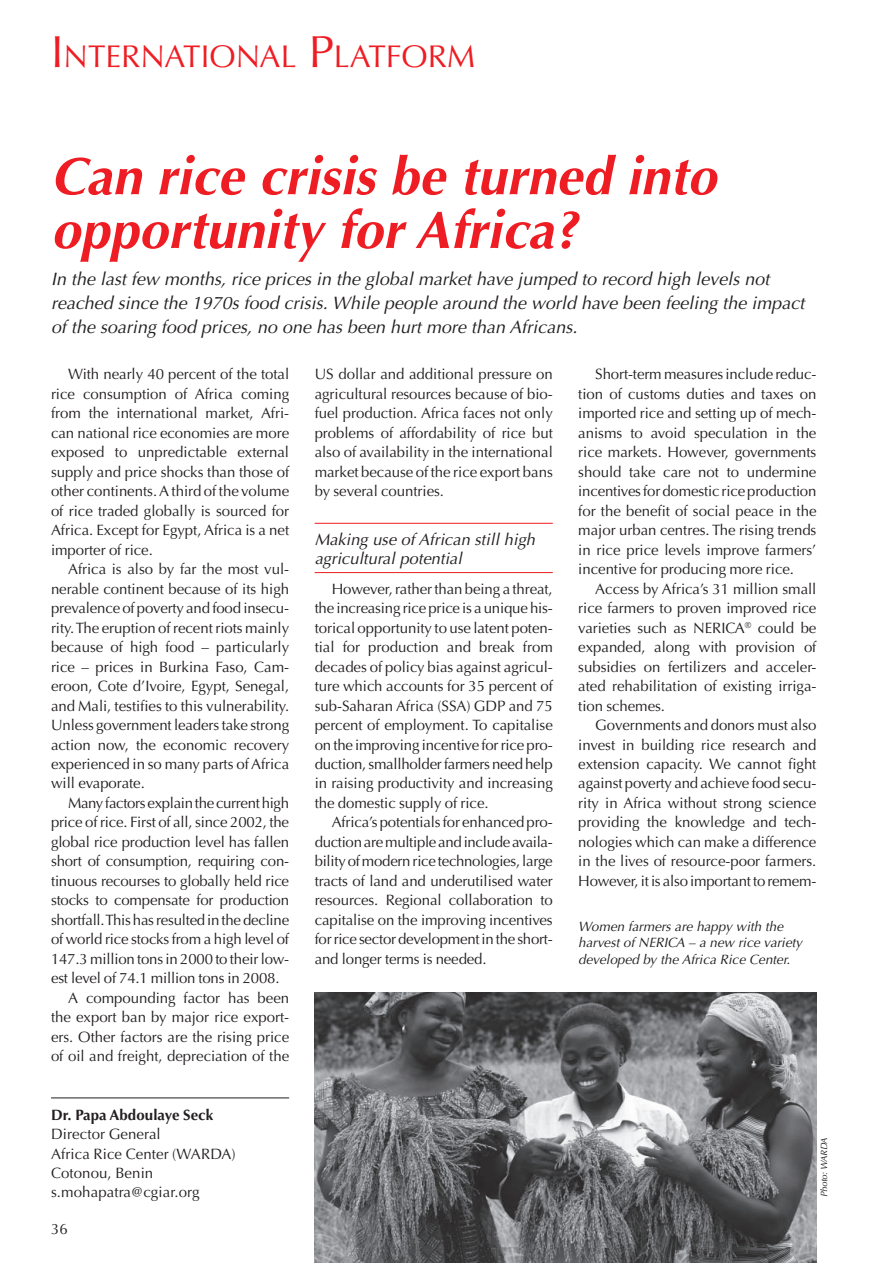
<style>
.page{position:relative;width:893px;height:1263px;background:#fff}
.page>*{position:absolute;margin:0;border:0;box-sizing:border-box;transform-origin:0 0}
.t1{font:italic 700 52.5px/53.7px "Optima";color:#ee1d23}
.t2{font:31.5px "Optima";color:#ee1d23}
.t3{font:italic 18px/24px "Optima";color:#231f20}
.t4{font:italic 16.5px/19.5px "Optima";color:#231f20}
.t5{font:15px/19.5px "Optima";letter-spacing:-.005em;color:#231f20;text-align:justify}
.t6{font:700 15px "Optima";letter-spacing:.005em;color:#231f20}
.t7{font:italic 13.5px/16.5px "Optima";color:#231f20}
.t8{font:italic 9px "Optima";color:#231f20}
.s1{font-size:45px}
</style>
<div class="page">
<hr style="left:315px;top:523px;width:238px;height:1px;background:#ee1d23">
<hr style="left:315px;top:572px;width:238px;height:1px;background:#ee1d23">
<hr style="left:51px;top:1097px;width:238px;height:1px;background:#231f20">
<img style="left:315px;top:993px;width:501px;height:270px">
<h2 class="t2" style="left:51px;top:43px;width:426px"><span class="s1">I</span>NTERNATIONAL <span class="s1">P</span>LATFORM</h2>
<h1 class="t1" style="left:51px;top:155px;width:667px">Can rice crisis be turned into opportunity for Africa?</h1>
<p class="t3" style="left:51px;top:268px;width:755px">In the last few months, rice prices in the global market have jumped to record high levels not reached since the 1970s food crisis. While people around the world have been feeling the impact of the soaring food prices, no one has been hurt more than Africans.</p>
<p class="t5" style="left:51px;top:366px;width:240px;text-indent:17px">With nearly 40 percent of the total rice consumption of Africa coming from the international market, Afri&shy;can national rice economies are more exposed to unpredictable external supply and price shocks than those of other continents. A third of the volume of rice traded globally is sourced for Africa. Except for Egypt, Africa is a net importer of rice.</p>
<p class="t5" style="left:51px;top:561px;width:240px;text-indent:17px">Africa is also by far the most vul&shy;nerable continent because of its high prevalence of poverty and food insecu&shy;rity. The eruption of recent riots mainly because of high food – particularly rice – prices in Burkina Faso, Cam&shy;eroon, Cote d’Ivoire, Egypt, Senegal, and Mali, testifies to this vulnerability.<br>Unless government leaders take strong action now, the economic recovery experienced in so many parts of Africa will evaporate.</p>
<p class="t5" style="left:68px;top:794px;width:223px">Many factors explain the current high</p>
<p class="t5" style="left:51px;top:814px;width:240px">price of rice. First of all, since 2002, the</p>
<p class="t5" style="left:51px;top:833px;width:240px">global rice production level has fallen</p>
<p class="t5" style="left:51px;top:853px;width:240px">short of consumption, requiring con-</p>
<p class="t5" style="left:51px;top:872px;width:240px">tinuous recourses to globally held rice</p>
<p class="t5" style="left:51px;top:892px;width:240px">stocks to compensate for production</p>
<p class="t5" style="left:51px;top:911px;width:240px">shortfall. This has resulted in the decline</p>
<p class="t5" style="left:51px;top:931px;width:240px">of world rice stocks from a high level of</p>
<p class="t5" style="left:51px;top:950px;width:240px">147.3 million tons in 2000 to their low-</p>
<p class="t5" style="left:51px;top:970px;width:230px">est level of 74.1 million tons in 2008.</p>
<p class="t5" style="left:68px;top:989px;width:223px">A compounding factor has been</p>
<p class="t5" style="left:51px;top:1009px;width:240px">the export ban by major rice export-</p>
<p class="t5" style="left:51px;top:1028px;width:240px">ers. Other factors are the rising price</p>
<p class="t5" style="left:51px;top:1048px;width:240px">of oil and freight, depreciation of the</p>
<p class="t6" style="left:51px;top:1108px;width:164px">Dr. Papa Abdoulaye Seck</p>
<p class="t5" style="left:51px;top:1126px;width:186px;text-align:left">Director General<br>Africa Rice Center (WARDA)<br>Cotonou, Benin s.mohapatra@cgiar.org</p>
<p class="t5" style="left:51px;top:1220px;width:18px">36</p>
<p class="t5" style="left:315px;top:366px;width:240px">US dollar and additional pressure on agricultural resources because of bio&shy;fuel production. Africa faces not only problems of affordability of rice but also of availability in the international market because of the rice export bans by several countries.</p>
<p class="t4" style="left:315px;top:531px;width:222px">Making use of African still high agricultural potential</p>
<p class="t5" style="left:315px;top:580px;width:240px;text-indent:17px">However, rather than being a threat, the increasing rice price is a unique his&shy;torical opportunity to use latent poten&shy;tial for production and break from decades of policy bias against agricul&shy;ture which accounts for 35 percent of sub-Saharan Africa (SSA) GDP and 75 percent of employment. To capitalise on the improving incentive for rice pro&shy;duction, smallholder farmers need help in raising productivity and increasing the domestic supply of rice.</p>
<p class="t5" style="left:315px;top:814px;width:240px;text-indent:17px">Africa’s potentials for enhanced pro&shy;duction are multiple and include availa&shy;bility of modern rice technologies, large tracts of land and underutilised water resources. Regional collaboration to capitalise on the improving incentives for rice sector development in the short&shy;and longer terms is needed.</p>
<p class="t5" style="left:578px;top:366px;width:240px;text-indent:17px">Short-term measures include reduc&shy;tion of customs duties and taxes on imported rice and setting up of mech&shy;anisms to avoid speculation in the rice markets. However, governments should take care not to undermine incentives for domestic rice production for the benefit of social peace in the major urban centres. The rising trends in rice price levels improve farmers’ incentive for producing more rice.</p>
<p class="t5" style="left:578px;top:580px;width:240px;text-indent:17px">Access by Africa’s 31 million small rice farmers to proven improved rice varieties such as NERICA<sup>®</sup> could be expanded, along with provision of subsidies on fertilizers and acceler&shy;ated rehabilitation of existing irriga&shy;tion schemes.</p>
<p class="t5" style="left:578px;top:717px;width:240px;text-indent:17px">Governments and donors must also invest in building rice research and extension capacity. We cannot fight against poverty and achieve food secu&shy;rity in Africa without strong science providing the knowledge and tech&shy;nologies which can make a difference in the lives of resource-poor farmers.<br>However, it is also important to remem-</p>
<p class="t7" style="left:578px;top:919px;width:225px">Women farmers are happy with the harvest of NERICA – a new rice variety developed by the Africa Rice Center.</p>
<p class="t8" style="left:820px;top:1197px;width:61px;rotate:-90deg">Photo: WARDA</p>
</div>
